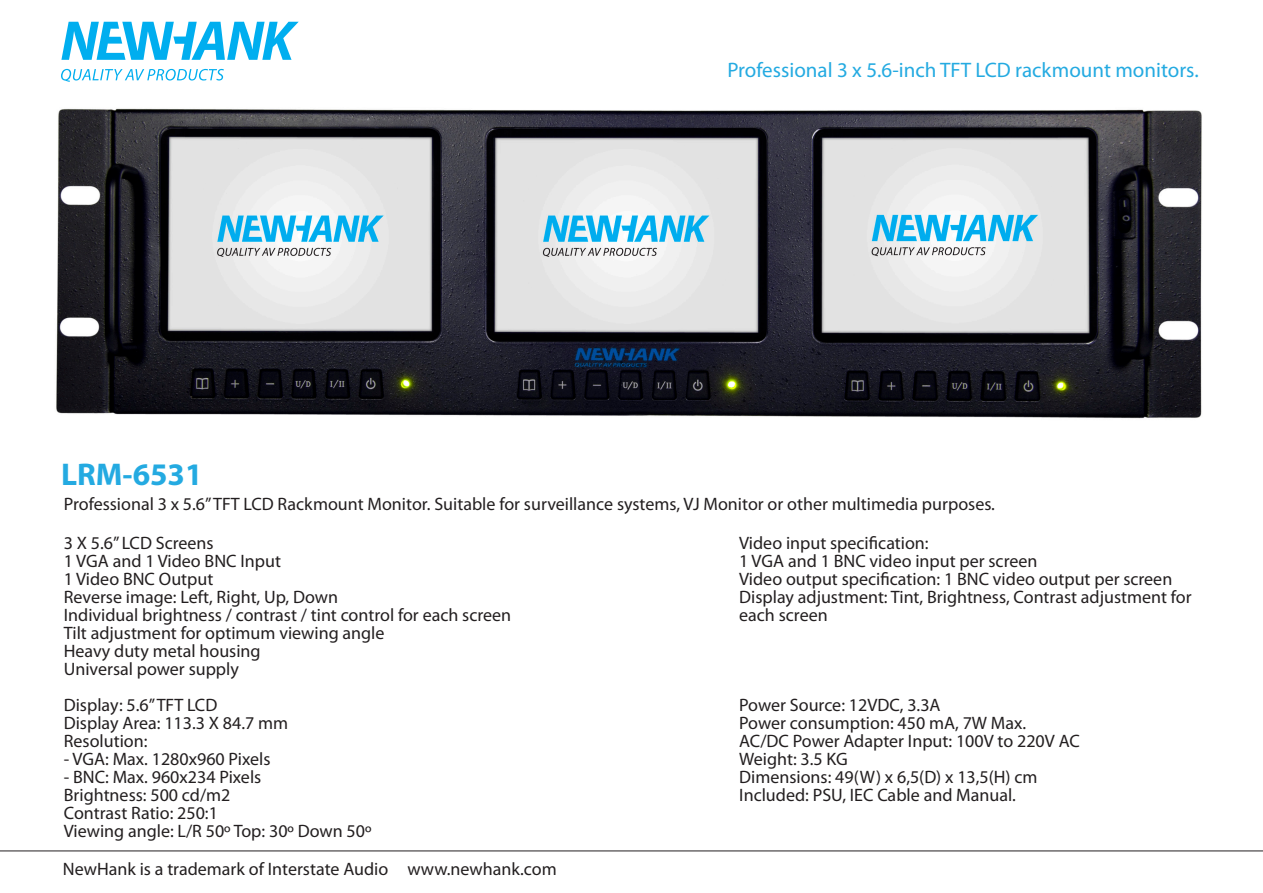
<style>
.page{position:relative;width:1263px;height:893px;background:#fff}
.page>*{position:absolute;margin:0;border:0;box-sizing:border-box;transform-origin:0 0}
.Serie{font:700 31.5px "Myriad Pro";color:#24aae1}
.t1{font:21px "Myriad Pro";color:#24aae1}
.t2{font:18px/18px "Myriad Pro";color:#231f20}
</style>
<div class="page">
<hr style="left:0;top:851px;width:1263px;height:1px;background:#231f20">
<img style="left:56px;top:108px;width:1146px;height:311px">
<svg style="left:61px;top:22px;width:238px;height:38px"></svg>
<svg style="left:61px;top:69px;width:163px;height:13px"></svg>
<p class="Serie" style="left:61px;top:454px;width:143px">LRM-6531</p>
<p class="t1" style="left:727px;top:57px;width:473px">Professional 3 x 5.6-inch TFT LCD rackmount monitors.</p>
<p class="t2" style="left:64px;top:494px;width:933px">Professional 3 x 5.6” TFT LCD Rackmount Monitor. Suitable for surveillance systems, VJ Monitor or other multimedia purposes.</p>
<p class="t2" style="left:64px;top:533px;width:151px">3 X 5.6” LCD Screens</p>
<p class="t2" style="left:64px;top:551px;width:219px">1 VGA and 1 Video BNC Input</p>
<p class="t2" style="left:64px;top:569px;width:151px">1 Video BNC Output</p>
<p class="t2" style="left:64px;top:587px;width:276px">Reverse image: Left, Right, Up, Down</p>
<p class="t2" style="left:64px;top:605px;width:449px">Individual brightness / contrast / tint control for each screen</p>
<p class="t2" style="left:64px;top:623px;width:322px">Tilt adjustment for optimum viewing angle</p>
<p class="t2" style="left:64px;top:641px;width:198px">Heavy duty metal housing</p>
<p class="t2" style="left:64px;top:659px;width:177px">Universal power supply</p>
<p class="t2" style="left:64px;top:695px;width:155px">Display: 5.6” TFT LCD</p>
<p class="t2" style="left:64px;top:713px;width:226px">Display Area: 113.3 X 84.7 mm</p>
<p class="t2" style="left:64px;top:731px;width:85px">Resolution:</p>
<p class="t2" style="left:64px;top:749px;width:208px">- VGA: Max. 1280x960 Pixels</p>
<p class="t2" style="left:64px;top:767px;width:199px">- BNC: Max. 960x234 Pixels</p>
<p class="t2" style="left:64px;top:785px;width:168px">Brightness: 500 cd/m2</p>
<p class="t2" style="left:64px;top:803px;width:156px">Contrast Ratio: 250:1</p>
<p class="t2" style="left:64px;top:821px;width:309px">Viewing angle: L/R 50º Top: 30º Down 50º</p>
<p class="t2" style="left:63px;top:859px;width:495px">NewHank is a trademark of Interstate Audio www.newhank.com</p>
<p class="t2" style="left:739px;top:533px;width:191px">Video input specification:</p>
<p class="t2" style="left:739px;top:551px;width:300px">1 VGA and 1 BNC video input per screen</p>
<p class="t2" style="left:739px;top:569px;width:435px">Video output specification: 1 BNC video output per screen</p>
<p class="t2" style="left:739px;top:587px;width:454px">Display adjustment: Tint, Brightness, Contrast adjustment for each screen</p>
<p class="t2" style="left:739px;top:695px;width:203px">Power Source: 12VDC, 3.3A</p>
<p class="t2" style="left:739px;top:713px;width:289px">Power consumption: 450 mA, 7W Max.</p>
<p class="t2" style="left:739px;top:731px;width:342px">AC/DC Power Adapter Input: 100V to 220V AC</p>
<p class="t2" style="left:739px;top:749px;width:110px">Weight: 3.5 KG</p>
<p class="t2" style="left:739px;top:767px;width:300px">Dimensions: 49(W) x 6,5(D) x 13,5(H) cm</p>
<p class="t2" style="left:739px;top:785px;width:278px">Included: PSU, IEC Cable and Manual.</p>
</div>
